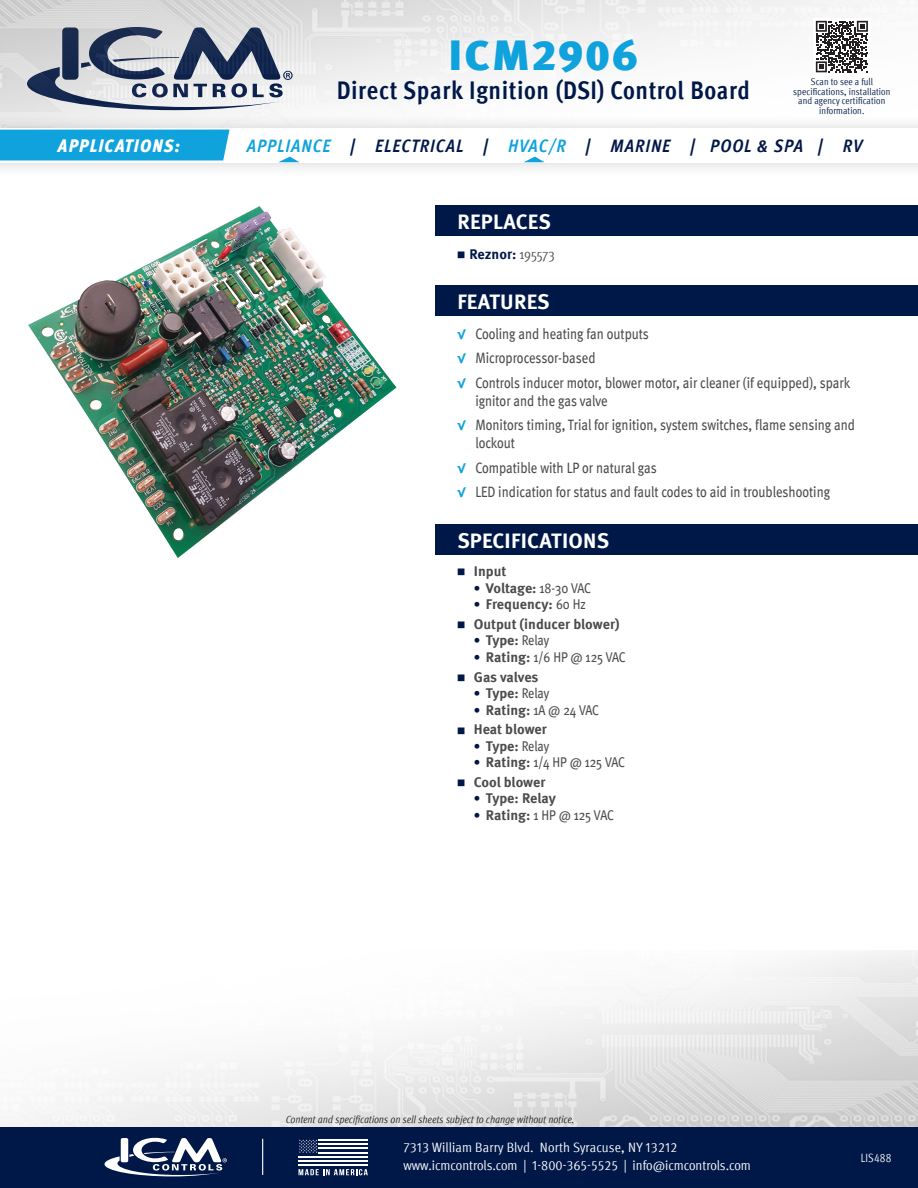
<style>
.page{position:relative;width:918px;height:1188px;background:#fff}
.page>*{position:absolute;margin:0;border:0;box-sizing:border-box;transform-origin:0 0}
.PART_NUMBER{font:900 42px "Meta Pro";letter-spacing:.035em;color:#0fa2dd;scale:1.06 1}
.PART_Description{font:700 condensed 25.5px "Meta Pro";letter-spacing:.025em;color:#001848}
.Heading_-section{font:700 21px "Meta Pro";letter-spacing:.01em;color:#fff}
.t1{font:italic 700 condensed 18px "Meta Pro";letter-spacing:.06em;color:#001848}
.t2{font:italic 900 condensed 18px "Meta Pro";letter-spacing:.07em;color:#fff}
.t3{font:condensed 15px/18px "Meta Pro";color:#4b4c4d}
.t4{font:700 14.1px "Meta Pro";letter-spacing:-.005em;color:#4b4c4d}
.t5{font:condensed 14.1px "Meta Pro";letter-spacing:-.02em;color:#4b4c4d}
.t6{font:700 14.1px "Meta Pro";color:#001848}
.t7{font:condensed 13.5px "Meta Pro";color:#fff;scale:1.06 1}
.Sm_Body_Copy{font:condensed 12px "Meta Pro";letter-spacing:.01em;color:#fff;scale:.95 1}
.t8{font:italic condensed 10.5px "Meta Pro";color:#231f20}
.t9{font:condensed 9.75px/9.8px "Meta Pro";letter-spacing:.01em;color:#001848;text-align:center}
.s1{color:#0fa2dd}
.s2{font-size:9px}
.s3{font-weight:400;font-stretch:condensed;color:#4b4c4d}
.s4{font-weight:700;font-stretch:normal;font-size:13.5px;color:#0fa2dd}
.s5{font-size:9px;color:#001848}
.s6{font-size:13.5px;color:#001848}
.s7{font-weight:400;font-stretch:condensed}
.s8{font-weight:700;font-stretch:normal;font-size:13.5px;color:#001848}
.s9{font-weight:700;font-stretch:normal}
</style>
<div class="page">
<img style="left:4px;top:950px;width:914px;height:177px">
<div style="left:0;top:1127px;width:918px;height:61px;background:#001848"></div>
<svg style="left:105px;top:1137px;width:122px;height:39px"></svg>
<hr style="left:262px;top:1139px;width:1px;height:36px;background:#fff">
<hr style="left:299px;top:1156px;width:69px;height:2px;background:#fff">
<hr style="left:299px;top:1160px;width:69px;height:2px;background:#fff">
<hr style="left:299px;top:1164px;width:69px;height:2px;background:#fff">
<svg style="left:299px;top:1139px;width:18px;height:14px"></svg>
<hr style="left:319px;top:1139px;width:49px;height:2px;background:#fff">
<hr style="left:319px;top:1152px;width:49px;height:1px;background:#fff">
<hr style="left:319px;top:1143px;width:49px;height:2px;background:#fff">
<hr style="left:319px;top:1147px;width:49px;height:2px;background:#fff">
<svg style="left:299px;top:1169px;width:69px;height:6px"></svg>
<img style="left:0;top:0;width:878px;height:113px">
<div style="left:0;top:113px;width:918px;height:66px;background:#231f20;opacity:.2"></div>
<div style="left:0;top:128px;width:918px;height:34px;background:#fff"></div>
<div style="left:0;top:130px;width:230px;height:30px;background:#0fa2dd"></div>
<svg style="left:524px;top:157px;width:20px;height:5px"></svg>
<svg style="left:279px;top:157px;width:20px;height:5px"></svg>
<div style="left:436px;top:285px;width:482px;height:31px;background:#001848"></div>
<div style="left:436px;top:524px;width:482px;height:31px;background:#001848"></div>
<div style="left:436px;top:205px;width:482px;height:31px;background:#001848"></div>
<img style="left:28px;top:206px;width:368px;height:352px">
<svg style="left:813px;top:18px;width:57px;height:57px"></svg>
<svg style="left:816px;top:21px;width:52px;height:51px"></svg>
<p class="PART_NUMBER" style="left:448px;top:22px;width:181px">ICM2906</p>
<p class="PART_Description" style="left:337px;top:70px;width:415px">Direct Spark Ignition (DSI) Control Board</p>
<p class="t9" style="left:793px;top:76px;width:99px">Scan to see a full specifications, installation and agency certification information.</p>
<p class="t2" style="left:58px;top:131px;width:123px">APPLICATIONS:</p>
<p class="t1" style="left:247px;top:132px;width:617px"><span class="s1">APPLIANCE</span> | ELECTRICAL | <span class="s1">HVAC/R</span> | MARINE | POOL &amp; SPA | RV</p>
<p class="Heading_-section" style="left:457px;top:205px;width:95px">REPLACES</p>
<p class="t6" style="left:457px;top:243px;width:99px"><span class="s2">■</span> Reznor: <span class="s3">195573</span></p>
<p class="Heading_-section" style="left:457px;top:285px;width:94px">FEATURES</p>
<p class="t3" style="left:457px;top:323px;width:193px"><span class="s4">√</span> Cooling and heating fan outputs</p>
<p class="t3" style="left:457px;top:348px;width:140px"><span class="s4">√</span> Microprocessor-based</p>
<p class="t3" style="left:475px;top:372px;width:377px;text-indent:-18px"><span class="s4">√</span> Controls inducer motor, blower motor, air cleaner (if equipped), spark ignitor and the gas valve</p>
<p class="t3" style="left:475px;top:415px;width:381px;text-indent:-18px"><span class="s4">√</span> Monitors timing, Trial for ignition, system switches, flame sensing and lockout</p>
<p class="t3" style="left:457px;top:457px;width:201px"><span class="s4">√</span> Compatible with LP or natural gas</p>
<p class="t3" style="left:457px;top:482px;width:374px"><span class="s4">√</span> LED indication for status and fault codes to aid in troubleshooting</p>
<p class="Heading_-section" style="left:457px;top:524px;width:153px">SPECIFICATIONS</p>
<p class="t4" style="left:457px;top:560px;width:50px"><span class="s5">■</span> Input</p>
<p class="t4" style="left:474px;top:577px;width:119px"><span class="s6">•</span> Voltage: <span class="s7">18-30 VAC</span></p>
<p class="t4" style="left:474px;top:593px;width:114px"><span class="s6">•</span> Frequency: <span class="s7">60 Hz</span></p>
<p class="t4" style="left:457px;top:613px;width:164px"><span class="s5">■</span> Output (inducer blower)</p>
<p class="t4" style="left:474px;top:629px;width:77px"><span class="s6">•</span> Type: <span class="s7">Relay</span></p>
<p class="t5" style="left:474px;top:646px;width:153px"><span class="s8">•</span> <span class="s9">Rating:</span> 1/6 HP @ 125 VAC</p>
<p class="t4" style="left:457px;top:666px;width:83px"><span class="s5">■</span> Gas valves</p>
<p class="t4" style="left:474px;top:682px;width:77px"><span class="s6">•</span> Type: <span class="s7">Relay</span></p>
<p class="t5" style="left:474px;top:699px;width:127px"><span class="s8">•</span> <span class="s9">Rating:</span> 1A @ 24 VAC</p>
<p class="t4" style="left:457px;top:718px;width:91px"><span class="s5">■</span> Heat blower</p>
<p class="t4" style="left:474px;top:735px;width:77px"><span class="s6">•</span> Type: <span class="s7">Relay</span></p>
<p class="t5" style="left:474px;top:752px;width:153px"><span class="s8">•</span> <span class="s9">Rating:</span> 1/4 HP @ 125 VAC</p>
<p class="t4" style="left:457px;top:771px;width:90px"><span class="s5">■</span> Cool blower</p>
<p class="t4" style="left:474px;top:788px;width:84px"><span class="s6">•</span> Type: Relay</p>
<p class="t5" style="left:474px;top:805px;width:142px"><span class="s8">•</span> <span class="s9">Rating:</span> 1 HP @ 125 VAC</p>
<p class="t8" style="left:286px;top:1112px;width:290px">Content and specifications on sell sheets subject to change without notice.</p>
<p class="t7" style="left:403px;top:1138px;width:260px">7313 William Barry Blvd. North Syracuse, NY 13212</p>
<p class="t7" style="left:403px;top:1156px;width:329px">www.icmcontrols.com | 1-800-365-5525 | info@icmcontrols.com</p>
<p class="Sm_Body_Copy" style="left:861px;top:1149px;width:34px">LIS488</p>
</div>
